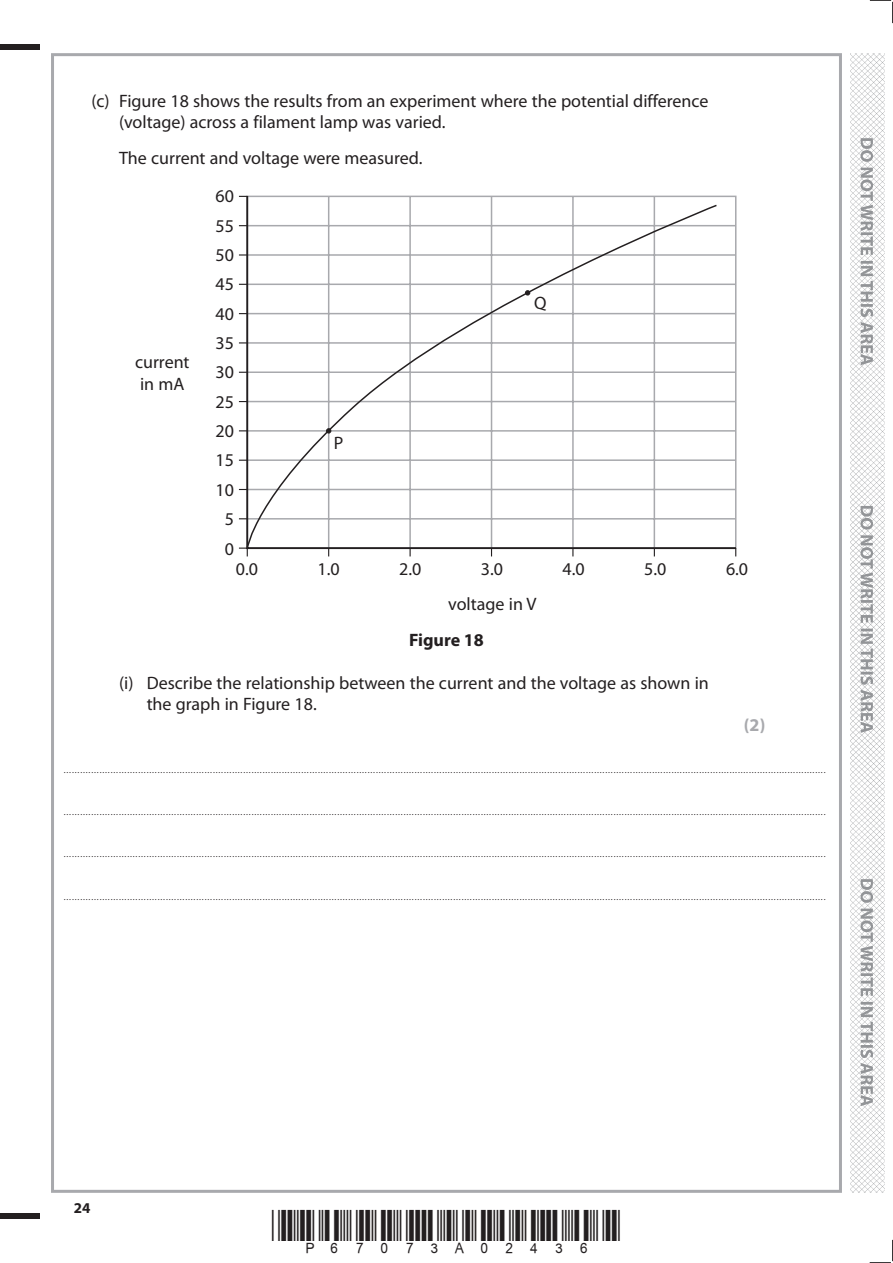
<style>
.page{position:relative;width:893px;height:1263px;background:#fff}
.page>*{position:absolute;margin:0;border:0;box-sizing:border-box;transform-origin:0 0}
.t1{font:39px "Bar Code 39 c HR";color:#231f20}
.t2{font:18px/29.4px "Myriad Pro";color:#231f20}
.t3{font:700 18px "Myriad Pro";color:#231f20}
.t4{font:700 18px "Myriad Pro";color:#a8a9ad}
.t5{font:700 15px "Myriad Pro";color:#231f20}
.t6{font:9px "Myriad Pro";color:#231f20}
</style>
<div class="page">
<div style="left:0;top:44px;width:40px;height:5px;background:#231f20"></div>
<div style="left:0;top:1214px;width:40px;height:5px;background:#231f20"></div>
<svg style="left:870px;top:0;width:23px;height:23px"></svg>
<svg style="left:870px;top:1240px;width:23px;height:23px"></svg>
<img style="left:850px;top:53px;width:34px;height:1140px">
<svg style="left:860px;top:138px;width:13px;height:968px"></svg>
<svg style="left:245px;top:196px;width:491px;height:354px"></svg>
<svg style="left:239px;top:547px;width:9px;height:9px"></svg>
<svg style="left:239px;top:254px;width:7px;height:2px"></svg>
<svg style="left:246px;top:204px;width:472px;height:346px"></svg>
<svg style="left:326px;top:428px;width:5px;height:6px"></svg>
<svg style="left:525px;top:290px;width:5px;height:6px"></svg>
<h2 class="t2" style="left:119px;top:90px;width:591px;line-height:21px;text-indent:-28px">(c) Figure 18 shows the results from an experiment where the potential difference (voltage) across a filament lamp was varied.</h2>
<h2 class="t2" style="left:119px;top:143px;width:305px">The current and voltage were measured.</h2>
<h2 class="t2" style="left:135px;top:352px;width:56px;line-height:21px">current in mA</h2>
<h2 class="t2" style="left:216px;top:181px;width:20px;text-align:center">60<br>55<br>50<br>45<br>40<br>35<br>30<br>25<br>20<br>15<br>10<br>5<br>0</h2>
<h2 class="t2" style="left:334px;top:428px;width:11px">P</h2>
<h2 class="t2" style="left:534px;top:288px;width:14px">Q</h2>
<h2 class="t2" style="left:236px;top:554px;width:24px">0.0</h2>
<h2 class="t2" style="left:318px;top:554px;width:24px">1.0</h2>
<h2 class="t2" style="left:399px;top:554px;width:24px">2.0</h2>
<h2 class="t2" style="left:481px;top:554px;width:24px">3.0</h2>
<h2 class="t2" style="left:563px;top:554px;width:24px">4.0</h2>
<h2 class="t2" style="left:644px;top:554px;width:24px">5.0</h2>
<h2 class="t2" style="left:726px;top:554px;width:24px">6.0</h2>
<h2 class="t2" style="left:448px;top:589px;width:90px">voltage in V</h2>
<h2 class="t3" style="left:409px;top:628px;width:76px">Figure 18</h2>
<h2 class="t2" style="left:147px;top:672px;width:564px;line-height:21px;text-indent:-28px">(i) Describe the relationship between the current and the voltage as shown in the graph in Figure 18.</h2>
<h2 class="t4" style="left:744px;top:713px;width:23px">(2)</h2>
<p class="t6" style="left:64px;top:764px;width:763px">....................................................................................................................................................................................................................................................................................</p>
<p class="t6" style="left:64px;top:806px;width:763px">....................................................................................................................................................................................................................................................................................</p>
<p class="t6" style="left:64px;top:849px;width:763px">....................................................................................................................................................................................................................................................................................</p>
<p class="t6" style="left:64px;top:891px;width:763px">....................................................................................................................................................................................................................................................................................</p>
<h3 class="t5" style="left:74px;top:1198px;width:18px">24</h3>
<h1 class="t1" style="left:422px;top:1199px;width:151px">✓ ✔✓</h1>
</div>
